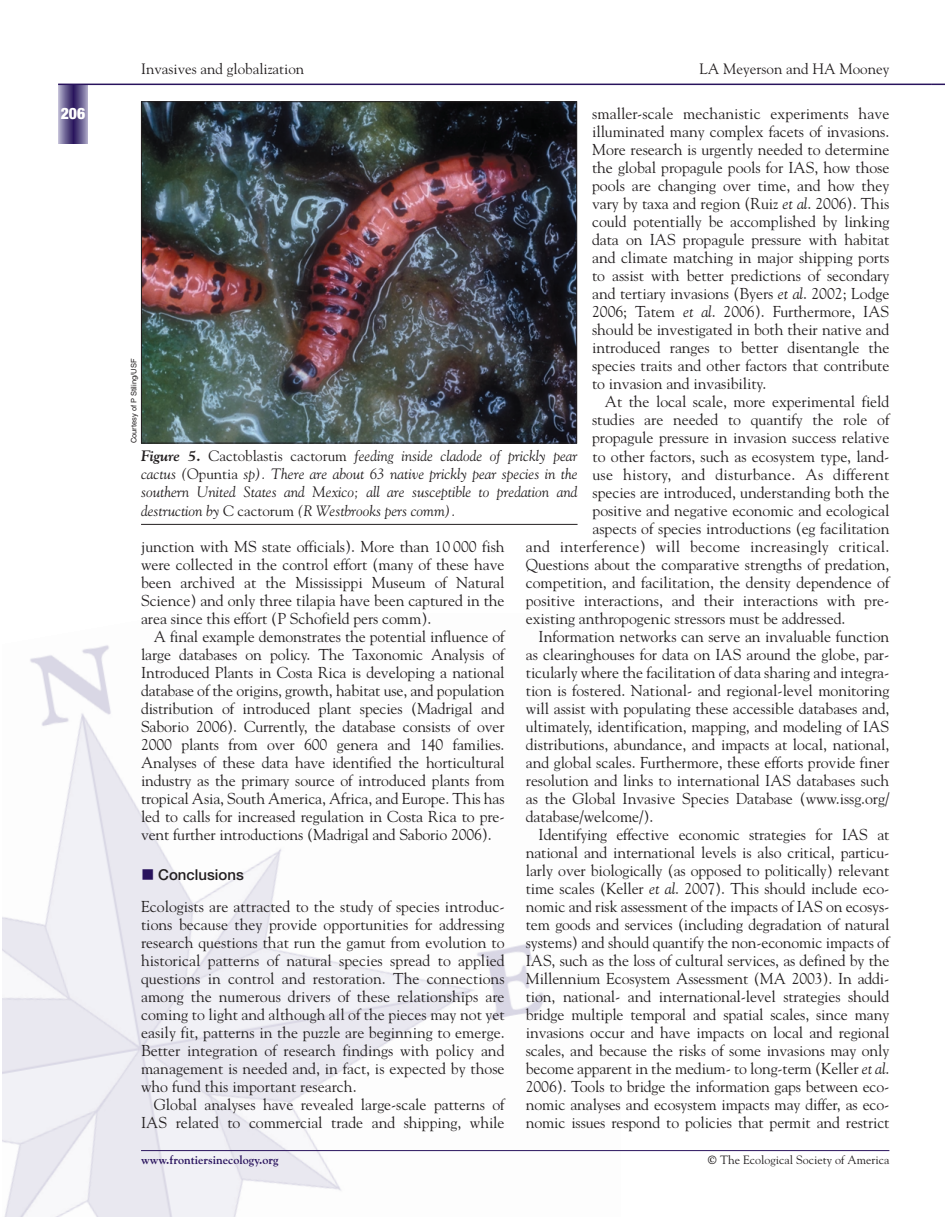
<style>
.page{position:relative;width:945px;height:1217px;background:#fff}
.page>*{position:absolute;margin:0;border:0;box-sizing:border-box;transform-origin:0 0}
.t1{font:15.75px/18px "Goudy";letter-spacing:-.005em;color:#231f20;text-align:justify}
.t2{font:15.75px "Goudy";letter-spacing:.015em;color:#231f20}
.t3{font:900 condensed 15.75px "Helvetica Neue";color:#fff}
.t4{font:italic 15px/18px "Goudy";color:#231f20;text-align:justify}
.t5{font:15px "Goudy";color:#231f20}
.t6{font:500 15px "Helvetica Neue";color:#231f20}
.t7{font:12px "Goudy";color:#231f20}
.t8{font:700 12px "Goudy";color:#29135d}
.t9{font:7.5px "Helvetica";color:#231f20}
.s1{font-style:italic}
.s2{font-weight:700}
.s3{font-style:normal}
</style>
<div class="page">
<img style="left:3px;top:645px;width:618px;height:571px">
<svg style="left:932px;top:84px;width:13px;height:1px"></svg>
<svg style="left:58px;top:85px;width:30px;height:59px;background:#6c6192"></svg>
<hr style="left:58px;top:84px;width:874px;height:1px;background:#29135d">
<hr style="left:141px;top:1150px;width:748px;height:1px;background:#29135d">
<img style="left:143px;top:103px;width:432px;height:338px">
<div style="left:141px;top:101px;width:436px;height:342px;border:1px solid #231f20"></div>
<hr style="left:141px;top:524px;width:437px;height:1px;background:#231f20">
<svg style="left:143px;top:869px;width:10px;height:11px"></svg>
<p class="t3" style="left:61px;top:108px;width:26px">206</p>
<p class="t5" style="left:141px;top:62px;width:165px">Invasives and globalization</p>
<p class="t5" style="left:699px;top:62px;width:191px">LA Meyerson and HA Mooney</p>
<p class="t1" style="left:592px;top:106px;width:299px">smaller-scale mechanistic experiments have illuminated many complex facets of invasions.<br>More research is urgently needed to determine the global propagule pools for IAS, how those pools are changing over time, and how they vary by taxa and region (Ruiz <span class="s1">et al</span>. 2006). This could potentially be accomplished by linking data on IAS propagule pressure with habitat and climate matching in major shipping ports to assist with better predictions of secondary and tertiary invasions (Byers <span class="s1">et al</span>. 2002; Lodge 2006; Tatem <span class="s1">et al</span>. 2006). Furthermore, IAS should be investigated in both their native and introduced ranges to better disentangle the species traits and other factors that contribute to invasion and invasibility.</p>
<p class="t1" style="left:605px;top:394px;width:286px">At the local scale, more experimental field</p>
<p class="t1" style="left:592px;top:412px;width:299px">studies are needed to quantify the role of</p>
<p class="t1" style="left:592px;top:430px;width:299px">propagule pressure in invasion success relative</p>
<p class="t1" style="left:593px;top:448px;width:298px">to other factors, such as ecosystem type, land-</p>
<p class="t2" style="left:593px;top:468px;width:298px">use history, and disturbance. As different</p>
<p class="t1" style="left:593px;top:484px;width:298px">species are introduced, understanding both the</p>
<p class="t1" style="left:593px;top:502px;width:298px">positive and negative economic and ecological</p>
<p class="t1" style="left:593px;top:520px;width:298px">aspects of species introductions (eg facilitation</p>
<p class="t2" style="left:526px;top:540px;width:365px">and interference) will become increasingly critical.</p>
<p class="t1" style="left:526px;top:556px;width:365px">Questions about the comparative strengths of predation,</p>
<p class="t1" style="left:526px;top:574px;width:365px">competition, and facilitation, the density dependence of</p>
<p class="t1" style="left:526px;top:592px;width:365px">positive interactions, and their interactions with pre-</p>
<p class="t1" style="left:526px;top:610px;width:321px">existing anthropogenic stressors must be addressed.</p>
<p class="t1" style="left:539px;top:628px;width:352px">Information networks can serve an invaluable function</p>
<p class="t1" style="left:526px;top:646px;width:365px">as clearinghouses for data on IAS around the globe, par-</p>
<p class="t1" style="left:526px;top:664px;width:365px">ticularly where the facilitation of data sharing and integra-</p>
<p class="t1" style="left:526px;top:682px;width:365px">tion is fostered. National- and regional-level monitoring</p>
<p class="t1" style="left:526px;top:700px;width:365px">will assist with populating these accessible databases and,</p>
<p class="t1" style="left:526px;top:718px;width:365px">ultimately, identification, mapping, and modeling of IAS</p>
<p class="t1" style="left:526px;top:736px;width:365px">distributions, abundance, and impacts at local, national,</p>
<p class="t1" style="left:526px;top:754px;width:365px">and global scales. Furthermore, these efforts provide finer</p>
<p class="t1" style="left:526px;top:772px;width:365px">resolution and links to international IAS databases such</p>
<p class="t1" style="left:526px;top:790px;width:365px">as the Global Invasive Species Database (www.issg.org/</p>
<p class="t1" style="left:526px;top:808px;width:129px">database/welcome/).</p>
<p class="t1" style="left:539px;top:826px;width:352px">Identifying effective economic strategies for IAS at</p>
<p class="t1" style="left:526px;top:844px;width:365px">national and international levels is also critical, particu-</p>
<p class="t1" style="left:526px;top:862px;width:365px">larly over biologically (as opposed to politically) relevant</p>
<p class="t1" style="left:526px;top:880px;width:365px">time scales (Keller <span class="s1">et al</span>. 2007). This should include eco-</p>
<p class="t1" style="left:526px;top:898px;width:365px">nomic and risk assessment of the impacts of IAS on ecosys-</p>
<p class="t1" style="left:526px;top:916px;width:365px">tem goods and services (including degradation of natural</p>
<p class="t1" style="left:526px;top:934px;width:365px">systems) and should quantify the non-economic impacts of</p>
<p class="t1" style="left:526px;top:952px;width:365px">IAS, such as the loss of cultural services, as defined by the</p>
<p class="t1" style="left:526px;top:970px;width:365px">Millennium Ecosystem Assessment (MA 2003). In addi-</p>
<p class="t1" style="left:526px;top:988px;width:365px">tion, national- and international-level strategies should</p>
<p class="t1" style="left:526px;top:1006px;width:365px">bridge multiple temporal and spatial scales, since many</p>
<p class="t1" style="left:526px;top:1024px;width:365px">invasions occur and have impacts on local and regional</p>
<p class="t1" style="left:526px;top:1042px;width:365px">scales, and because the risks of some invasions may only</p>
<p class="t1" style="left:526px;top:1060px;width:365px">become apparent in the medium- to long-term (Keller <span class="s1">et al</span>.</p>
<p class="t1" style="left:526px;top:1078px;width:365px">2006). Tools to bridge the information gaps between eco-</p>
<p class="t1" style="left:526px;top:1096px;width:365px">nomic analyses and ecosystem impacts may differ, as eco-</p>
<p class="t1" style="left:526px;top:1114px;width:365px">nomic issues respond to policies that permit and restrict</p>
<p class="t9" style="left:131px;top:443px;width:86px;rotate:-90deg">Courtesy of P Stiling/USF</p>
<p class="t4" style="left:141px;top:448px;width:438px"><span class="s2">Figure 5.</span> <span class="s3">Cactoblastis cactorum</span> feeding inside cladode of prickly pear cactus (<span class="s3">Opuntia</span> sp). There are about 63 native prickly pear species in the southern United States and Mexico; all are susceptible to predation and destruction by <span class="s3">C cactorum</span> (R Westbrooks pers comm).</p>
<p class="t1" style="left:141px;top:538px;width:365px">junction with MS state officials). More than 10 000 fish were collected in the control effort (many of these have been archived at the Mississippi Museum of Natural Science) and only three tilapia have been captured in the area since this effort (P Schofield pers comm).</p>
<p class="t1" style="left:141px;top:628px;width:365px;text-indent:13px">A final example demonstrates the potential influence of large databases on policy. The Taxonomic Analysis of Introduced Plants in Costa Rica is developing a national database of the origins, growth, habitat use, and population distribution of introduced plant species (Madrigal and Saborio 2006). Currently, the database consists of over 2000 plants from over 600 genera and 140 families.<br>Analyses of these data have identified the horticultural industry as the primary source of introduced plants from tropical Asia, South America, Africa, and Europe. This has led to calls for increased regulation in Costa Rica to pre&shy;vent further introductions (Madrigal and Saborio 2006).</p>
<p class="t6" style="left:158px;top:869px;width:87px">Conclusions</p>
<p class="t1" style="left:141px;top:898px;width:365px">Ecologists are attracted to the study of species introduc&shy;tions because they provide opportunities for addressing research questions that run the gamut from evolution to historical patterns of natural species spread to applied questions in control and restoration. The connections among the numerous drivers of these relationships are coming to light and although all of the pieces may not yet easily fit, patterns in the puzzle are beginning to emerge.<br>Better integration of research findings with policy and management is needed and, in fact, is expected by those who fund this important research.</p>
<p class="t1" style="left:141px;top:1096px;width:365px;text-align:right">Global analyses have revealed large-scale patterns of<br>IAS related to commercial trade and shipping, while</p>
<p class="t8" style="left:141px;top:1155px;width:139px">www.frontiersinecology.org</p>
<p class="t7" style="left:708px;top:1155px;width:183px"><span class="s2">©</span> The Ecological Society of America</p>
</div>
